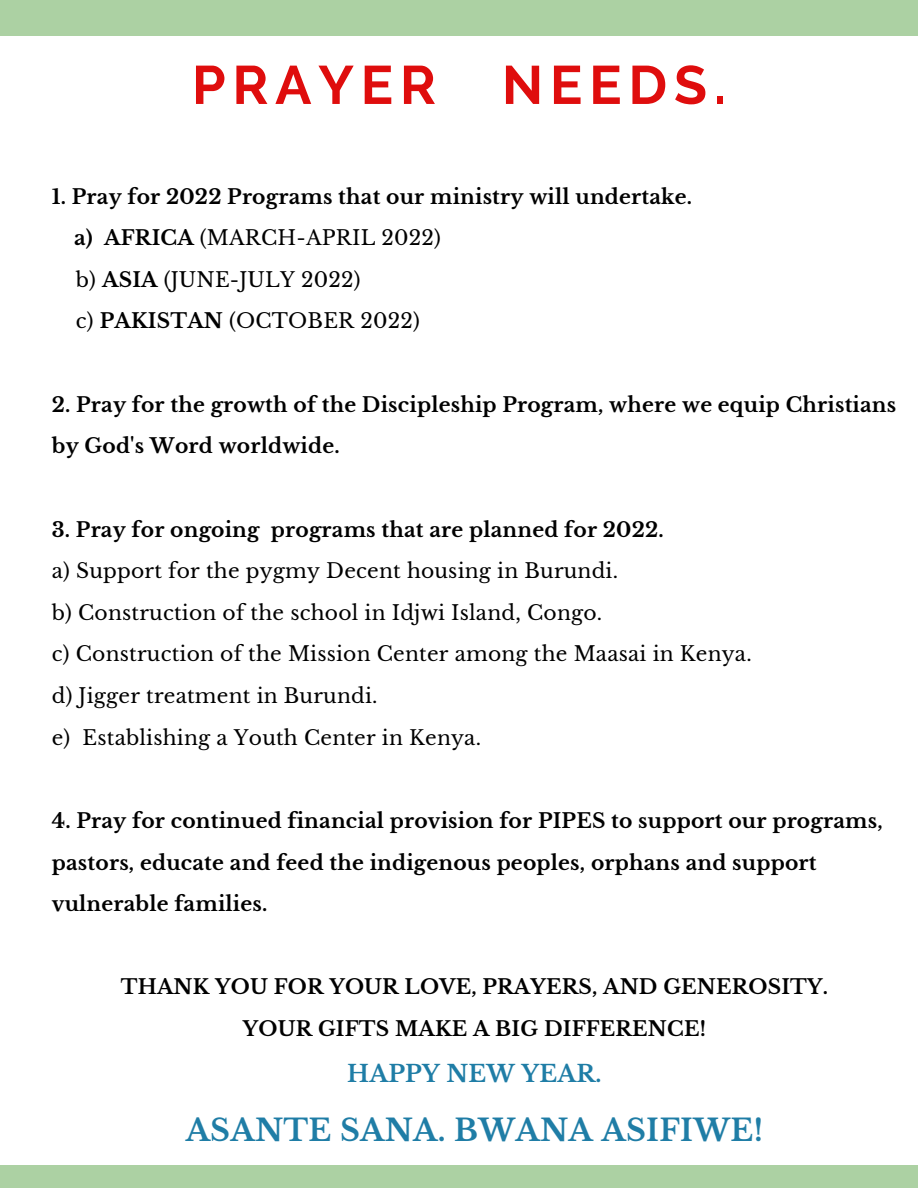
<style>
.page{position:relative;width:918px;height:1188px;background:#fff}
.page>*{position:absolute;margin:0;border:0;box-sizing:border-box;transform-origin:0 0}
.t1{font:700 54px "Raleway";letter-spacing:.125em;color:#df0d0d}
.t2{font:700 30px "Libre Baskerville";letter-spacing:.01em;color:#1f7da6}
.t3{font:700 23.25px "Libre Baskerville";letter-spacing:.01em;color:#1f7da6}
.t4{font:700 20.25px/41.7px "Libre Baskerville";letter-spacing:.01em;color:#000}
.t5{font:20.25px "Libre Baskerville";letter-spacing:.01em;color:#000}
.s1{font-weight:700}
</style>
<div class="page">
<div style="left:0;top:1165px;width:918px;height:23px;background:#acd1a3"></div>
<div style="left:0;top:0;width:918px;height:36px;background:#acd1a3"></div>
<p class="t1" style="left:192px;top:53px;width:536px">PRAYER NEEDS.</p>
<p class="t4" style="left:52px;top:176px;width:642px">1. Pray for 2022 Programs that our ministry will undertake.</p>
<p class="t5" style="left:74px;top:226px;width:368px"><span class="s1">a) AFRICA</span> (MARCH-APRIL 2022)</p>
<p class="t5" style="left:76px;top:267px;width:286px">b) <span class="s1">ASIA</span> (JUNE-JULY 2022)</p>
<p class="t5" style="left:76px;top:309px;width:345px">c) <span class="s1">PAKISTAN</span> (OCTOBER 2022)</p>
<p class="t4" style="left:52px;top:384px;width:846px">2. Pray for the growth of the Discipleship Program, where we equip Christians by God's Word worldwide.</p>
<p class="t4" style="left:52px;top:509px;width:613px">3. Pray for ongoing programs that are planned for 2022.</p>
<p class="t5" style="left:52px;top:559px;width:568px">a) Support for the pygmy Decent housing in Burundi.</p>
<p class="t5" style="left:52px;top:600px;width:552px">b) Construction of the school in Idjwi Island, Congo.</p>
<p class="t5" style="left:52px;top:642px;width:701px">c) Construction of the Mission Center among the Maasai in Kenya.</p>
<p class="t5" style="left:52px;top:683px;width:327px">d) Jigger treatment in Burundi.</p>
<p class="t5" style="left:52px;top:725px;width:431px">e) Establishing a Youth Center in Kenya.</p>
<p class="t4" style="left:52px;top:800px;width:832px">4. Pray for continued financial provision for PIPES to support our programs, pastors, educate and feed the indigenous peoples, orphans and support vulnerable families.</p>
<p class="t4" style="left:121px;top:967px;width:709px">THANK YOU FOR YOUR LOVE, PRAYERS, AND GENEROSITY.</p>
<p class="t4" style="left:243px;top:1008px;width:465px">YOUR GIFTS MAKE A BIG DIFFERENCE!</p>
<p class="t3" style="left:347px;top:1060px;width:256px">HAPPY NEW YEAR.</p>
<p class="t2" style="left:186px;top:1112px;width:579px">ASANTE SANA. BWANA ASIFIWE!</p>
</div>
